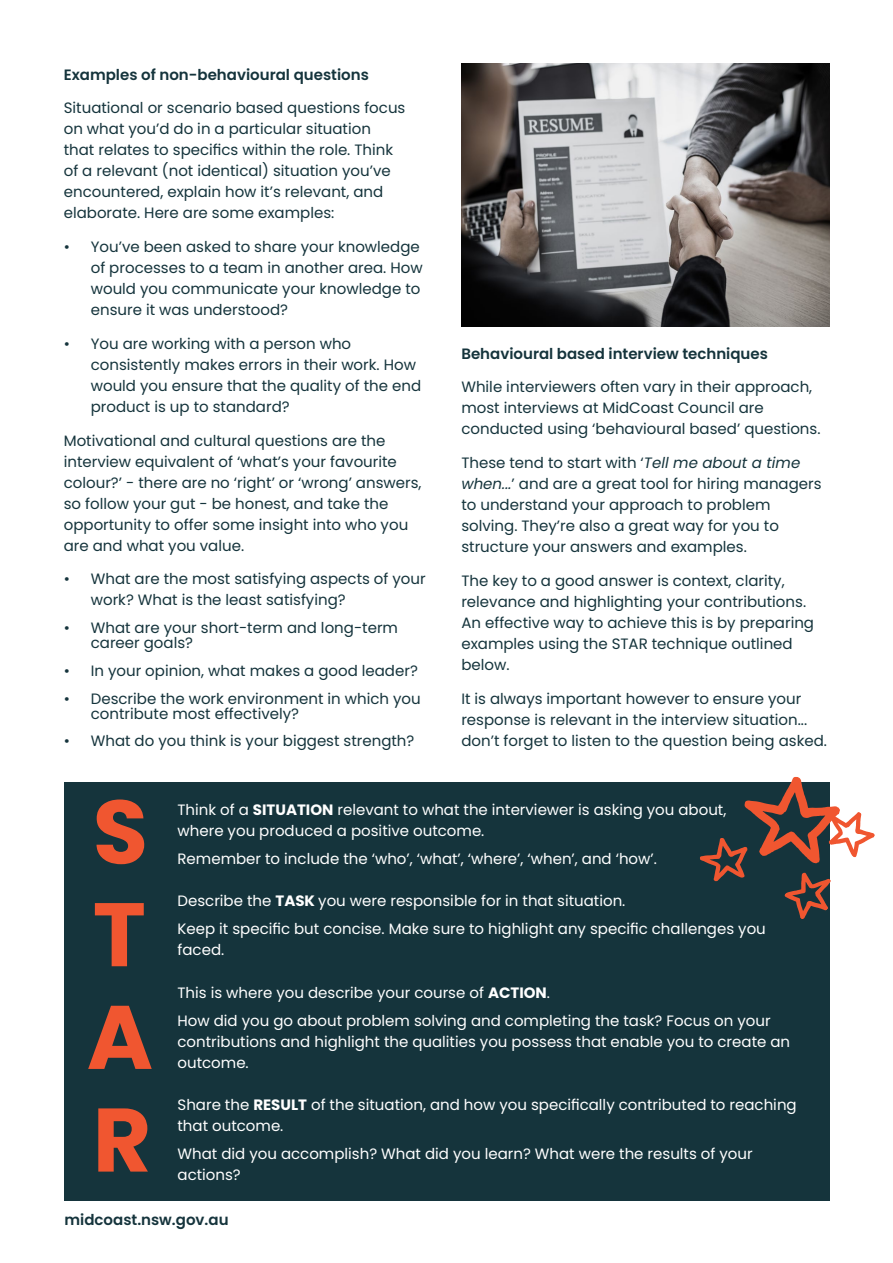
<style>
.page{position:relative;width:893px;height:1263px;background:#fff}
.page>*{position:absolute;margin:0;border:0;box-sizing:border-box;transform-origin:0 0}
.Body_Copy{font:700 90px "Poppins";color:#f05630}
.Body_Copy-2{font:15px/21px "Poppins";color:#15343c}
.Body_Copy-3{font:15px/21px "Poppins";color:#fff}
.Body_Copy-4{font:600 15px "Poppins";color:#15343c}
.s1{font-style:italic}
.s2{font-weight:700}
</style>
<div class="page">
<div style="left:64px;top:782px;width:766px;height:419px;background:#15343c"></div>
<svg style="left:700px;top:777px;width:175px;height:142px"></svg>
<img style="left:461px;top:64px;width:368px;height:262px">
<p class="Body_Copy-4" style="left:64px;top:66px;width:307px">Examples of non-behavioural questions</p>
<p class="Body_Copy-2" style="left:64px;top:98px;width:343px">Situational or scenario based questions focus on what you’d do in a particular situation<br>that relates to specifics within the role. Think of a relevant (not identical) situation you’ve encountered, explain how it’s relevant, and elaborate. Here are some examples:</p>
<p class="Body_Copy-2" style="left:91px;top:236px;width:333px;text-indent:-27px">• You’ve been asked to share your knowledge of processes to a team in another area. How would you communicate your knowledge to ensure it was understood?</p>
<p class="Body_Copy-2" style="left:91px;top:333px;width:332px;text-indent:-27px">• You are working with a person who consistently makes errors in their work. How would you ensure that the quality of the end product is up to standard?</p>
<p class="Body_Copy-2" style="left:64px;top:430px;width:359px">Motivational and cultural questions are the interview equivalent of ‘what’s your favourite colour?’ - there are no ‘right’ or ‘wrong’ answers, so follow your gut - be honest, and take the opportunity to offer some insight into who you are and what you value.</p>
<p class="Body_Copy-2" style="left:91px;top:569px;width:336px;text-indent:-27px">• What are the most satisfying aspects of your work? What is the least satisfying?</p>
<p class="Body_Copy-2" style="left:91px;top:620px;width:309px;line-height:15px;text-indent:-27px">• What are your short-term and long-term career goals?</p>
<p class="Body_Copy-2" style="left:64px;top:660px;width:356px">• In your opinion, what makes a good leader?</p>
<p class="Body_Copy-2" style="left:91px;top:691px;width:332px;line-height:15px;text-indent:-27px">• Describe the work environment in which you contribute most effectively?</p>
<p class="Body_Copy-2" style="left:64px;top:731px;width:352px">• What do you think is your biggest strength?</p>
<p class="Body_Copy-4" style="left:461px;top:345px;width:308px">Behavioural based interview techniques</p>
<p class="Body_Copy-2" style="left:461px;top:377px;width:361px">While interviewers often vary in their approach, most interviews at MidCoast Council are conducted using ‘behavioural based’ questions.</p>
<p class="Body_Copy-2" style="left:461px;top:452px;width:362px">These tend to start with ‘<span class="s1">Tell me about a time when...</span>’ and are a great tool for hiring managers to understand your approach to problem solving. They’re also a great way for you to structure your answers and examples.</p>
<p class="Body_Copy-2" style="left:461px;top:570px;width:354px">The key to a good answer is context, clarity, relevance and highlighting your contributions.<br>An effective way to achieve this is by preparing examples using the STAR technique outlined below.</p>
<p class="Body_Copy-2" style="left:461px;top:688px;width:367px">It is always important however to ensure your response is relevant in the interview situation... don’t forget to listen to the question being asked.</p>
<p class="Body_Copy" style="left:93px;top:780px;width:57px">S</p>
<p class="Body_Copy" style="left:93px;top:882px;width:55px">T</p>
<p class="Body_Copy" style="left:87px;top:985px;width:68px">A</p>
<p class="Body_Copy" style="left:93px;top:1088px;width:60px">R</p>
<p class="Body_Copy-3" style="left:178px;top:799px;width:550px">Think of a <span class="s2">SITUATION</span> relevant to what the interviewer is asking you about, where you produced a positive outcome.</p>
<p class="Body_Copy-3" style="left:178px;top:848px;width:481px">Remember to include the ‘who’, ‘what’, ‘where’, ‘when’, and ‘how’.</p>
<p class="Body_Copy-3" style="left:178px;top:891px;width:449px">Describe the <span class="s2">TASK</span> you were responsible for in that situation.</p>
<p class="Body_Copy-3" style="left:178px;top:918px;width:590px">Keep it specific but concise. Make sure to highlight any specific challenges you faced.</p>
<p class="Body_Copy-3" style="left:178px;top:982px;width:374px">This is where you describe your course of <span class="s2">ACTION</span>.</p>
<p class="Body_Copy-3" style="left:178px;top:1010px;width:614px">How did you go about problem solving and completing the task? Focus on your contributions and highlight the qualities you possess that enable you to create an outcome.</p>
<p class="Body_Copy-3" style="left:178px;top:1095px;width:621px">Share the <span class="s2">RESULT</span> of the situation, and how you specifically contributed to reaching that outcome.</p>
<p class="Body_Copy-3" style="left:178px;top:1143px;width:577px">What did you accomplish? What did you learn? What were the results of your actions?</p>
<p class="Body_Copy-4" style="left:64px;top:1211px;width:166px">midcoast.nsw.gov.au</p>
</div>
